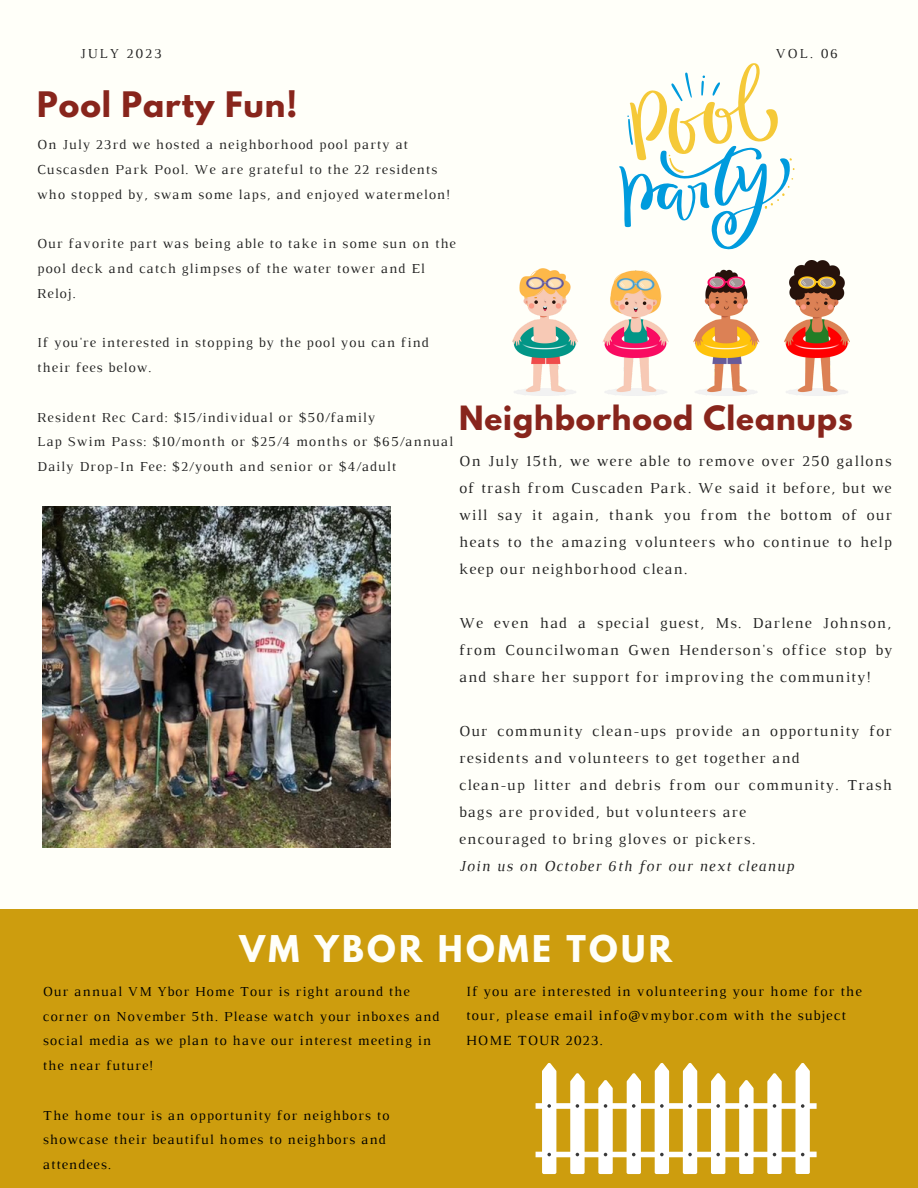
<style>
.page{position:relative;width:918px;height:1188px;background:#fffff9}
.page>*{position:absolute;margin:0;border:0;box-sizing:border-box;transform-origin:0 0}
.t1{font:700 32.7px "League Spartan";letter-spacing:.1em;color:#fffff9}
.t2{font:700 31.2px "League Spartan";letter-spacing:.03em;color:#88251c}
.t3{font:700 29.55px "League Spartan";letter-spacing:.03em;color:#88251c}
.t4{font:15.45px/27px "Luthier";letter-spacing:.07em;color:#222;text-align:justify}
.t5{font:italic 15.45px "Luthier";letter-spacing:.07em;color:#222}
.t6{font:14.25px/24.8px "Luthier";letter-spacing:.07em;color:#000}
.t7{font:13.95px/24.8px "Luthier";letter-spacing:.07em;color:#222}
.t8{font:13.95px/24.8px "Luthier";letter-spacing:.07em;color:#000}
.t9{font:13.95px "Luthier";letter-spacing:.14em;color:#222}
</style>
<div class="page">
<div style="left:0;top:910px;width:918px;height:277px;background:#cd9d0e"></div>
<img style="left:43px;top:506px;width:348px;height:341px">
<svg style="left:619px;top:63px;width:176px;height:187px"></svg>
<img style="left:513px;top:260px;width:336px;height:135px">
<svg style="left:536px;top:1063px;width:281px;height:111px"></svg>
<p class="t9" style="left:80px;top:49px;width:83px">JULY 2023</p>
<p class="t7" style="left:775px;top:42px;width:64px">VOL. 06</p>
<p class="t2" style="left:37px;top:89px;width:262px">Pool Party Fun!</p>
<p class="t7" style="left:37px;top:134px;width:415px">On July 23rd we hosted a neighborhood pool party at<br>Cuscasden Park Pool. We are grateful to the 22 residents who stopped by, swam some laps, and enjoyed watermelon!</p>
<p class="t7" style="left:37px;top:233px;width:420px">Our favorite part was being able to take in some sun on the pool deck and catch glimpses of the water tower and El<br>Reloj.</p>
<p class="t7" style="left:37px;top:332px;width:393px">If you're interested in stopping by the pool you can find their fees below.</p>
<p class="t7" style="left:37px;top:406px;width:340px">Resident Rec Card: $15/individual or $50/family</p>
<p class="t7" style="left:37px;top:431px;width:417px">Lap Swim Pass: $10/month or $25/4 months or $65/annual</p>
<p class="t7" style="left:37px;top:455px;width:360px">Daily Drop-In Fee: $2/youth and senior or $4/adult</p>
<p class="t3" style="left:459px;top:404px;width:395px">Neighborhood Cleanups</p>
<p class="t4" style="left:459px;top:448px;width:434px">On July 15th, we were able to remove over 250 gallons of trash from Cuscaden Park. We said it before, but we will say it again, thank you from the bottom of our heats to the amazing volunteers who continue to help keep our neighborhood clean.</p>
<p class="t4" style="left:459px;top:610px;width:434px">We even had a special guest, Ms. Darlene Johnson, from Councilwoman Gwen Henderson's office stop by and share her support for improving the community!</p>
<p class="t4" style="left:459px;top:718px;width:434px">Our community clean-ups provide an opportunity for residents and volunteers to get together and</p>
<p class="t4" style="left:459px;top:772px;width:434px">clean-up litter and debris from our community. Trash bags are provided, but volunteers are</p>
<p class="t4" style="left:459px;top:826px;width:298px">encouraged to bring gloves or pickers.</p>
<p class="t5" style="left:459px;top:860px;width:336px">Join us on October 6th for our next cleanup</p>
<p class="t1" style="left:240px;top:932px;width:434px">VM YBOR HOME TOUR</p>
<p class="t8" style="left:43px;top:980px;width:398px">Our annual VM Ybor Home Tour is right around the corner on November 5th. Please watch your inboxes and social media as we plan to have our interest meeting in the near future!</p>
<p class="t8" style="left:43px;top:1104px;width:348px">The home tour is an opportunity for neighbors to showcase their beautiful homes to neighbors and attendees.</p>
<p class="t6" style="left:466px;top:980px;width:397px">If you are interested in volunteering your home for the tour, please email info@vmybor.com with the subject<br>HOME TOUR 2023.</p>
</div>
